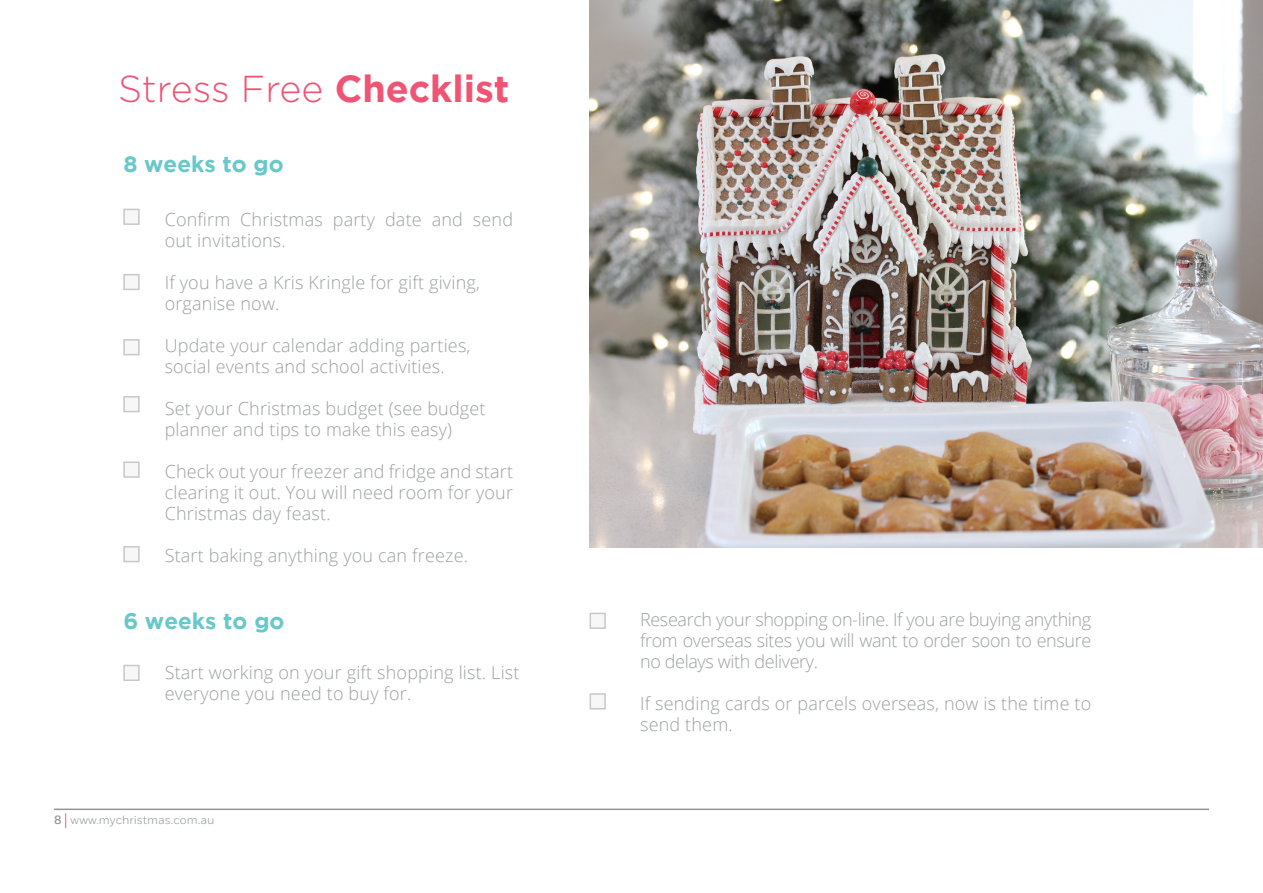
<style>
.page{position:relative;width:1263px;height:893px;background:#fff}
.page>*{position:absolute;margin:0;border:0;box-sizing:border-box;transform-origin:0 0}
.t1{font:300 37.5px "Gotham Rounded";color:#f05475}
.t2{font:700 22.5px "Gotham";color:#69c8ca}
.t3{font:300 18px/21px "Open Sans";letter-spacing:.01em;color:#9d9fa2}
.t4{font:12px "Honeywell Sans";color:#939598}
.s1{font-family:"Gotham";font-weight:700}
.s2{font-weight:700}
.s3{font-size:18px;color:#dc1f2e}
</style>
<div class="page">
<hr style="left:54px;top:809px;width:1155px;height:1px;background:#939598">
<div style="left:123px;top:665px;width:17px;height:16px;background:#f7f7f8;border:2px solid #c7c8ca"></div>
<div style="left:590px;top:613px;width:16px;height:16px;background:#f7f7f8;border:2px solid #c7c8ca"></div>
<div style="left:590px;top:693px;width:16px;height:16px;background:#f7f7f8;border:2px solid #c7c8ca"></div>
<div style="left:123px;top:209px;width:17px;height:16px;background:#f7f7f8;border:2px solid #c7c8ca"></div>
<div style="left:123px;top:274px;width:17px;height:16px;background:#f7f7f8;border:2px solid #c7c8ca"></div>
<div style="left:123px;top:339px;width:17px;height:16px;background:#f7f7f8;border:2px solid #c7c8ca"></div>
<div style="left:123px;top:396px;width:17px;height:16px;background:#f7f7f8;border:2px solid #c7c8ca"></div>
<div style="left:123px;top:461px;width:17px;height:17px;background:#f7f7f8;border:2px solid #c7c8ca"></div>
<div style="left:123px;top:546px;width:17px;height:16px;background:#f7f7f8;border:2px solid #c7c8ca"></div>
<img style="left:590px;top:0;width:673px;height:547px">
<p class="t1" style="left:118px;top:64px;width:393px">Stress Free <span class="s1">Checklist</span></p>
<p class="t2" style="left:123px;top:151px;width:162px">8 weeks to go</p>
<p class="t3" style="left:165px;top:209px;width:350px">Confirm Christmas party date and send out invitations.</p>
<p class="t3" style="left:165px;top:272px;width:317px">If you have a Kris Kringle for gift giving,</p>
<p class="t3" style="left:165px;top:293px;width:116px">organise now.</p>
<p class="t3" style="left:165px;top:335px;width:307px">Update your calendar adding parties,</p>
<p class="t3" style="left:165px;top:356px;width:282px">social events and school activities.</p>
<p class="t3" style="left:165px;top:398px;width:322px">Set your Christmas budget (see budget</p>
<p class="t3" style="left:165px;top:419px;width:289px">planner and tips to make this easy)</p>
<p class="t3" style="left:165px;top:461px;width:350px;text-align:justify">Check out your freezer and fridge and start clearing it out. You will need room for your Christmas day feast.</p>
<p class="t3" style="left:165px;top:545px;width:305px">Start baking anything you can freeze.</p>
<p class="t2" style="left:123px;top:608px;width:163px">6 weeks to go</p>
<p class="t3" style="left:165px;top:661px;width:356px">Start working on your gift shopping list. List</p>
<p class="t3" style="left:165px;top:682px;width:248px">everyone you need to buy for.</p>
<p class="t4" style="left:54px;top:812px;width:162px"><span class="s2">8</span> <span class="s3">|</span> www.mychristmas.com.au</p>
<p class="t3" style="left:640px;top:609px;width:453px;text-align:justify">Research your shopping on-line. If you are buying anything from overseas sites you will want to order soon to ensure no delays with delivery.</p>
<p class="t3" style="left:640px;top:693px;width:453px">If sending cards or parcels overseas, now is the time to send them.</p>
</div>
